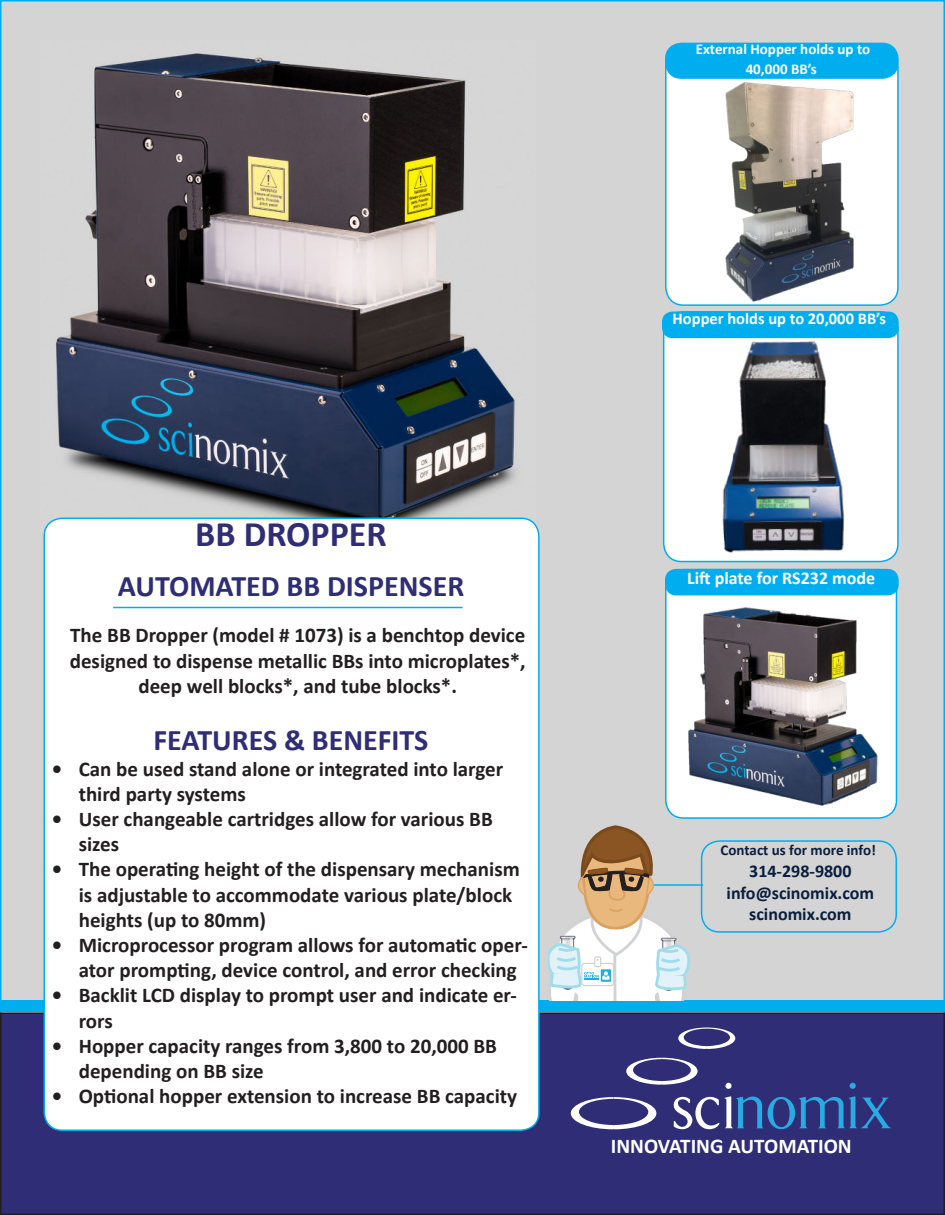
<style>
.page{position:relative;width:945px;height:1215px;background:#fff}
.page>*{position:absolute;margin:0;border:0;box-sizing:border-box;transform-origin:0 0}
.t1{font:700 36px "Calibri";color:#2e2d76}
.t2{font:700 30px "Calibri";color:#2e2d76}
.t3{font:700 21px/25.2px "Calibri";color:#231f20}
.t4{font:700 21px "Calibri";color:#fff}
.t5{font:700 18px/21.6px "Calibri";color:#0a1f3d;text-align:center}
.t6{font:700 18px "Calibri";color:#fff}
.t7{font:700 16.5px "Calibri";color:#fff}
.t8{font:700 15px/19.8px "Calibri";color:#fff;text-align:center}
.t9{font:700 15px "Calibri";color:#0a1f3d}
</style>
<div class="page">
<div style="left:1px;top:1px;width:943px;height:1213px;background:#d4d4d4"></div>
<img style="left:44px;top:53px;width:491px;height:478px">
<div style="left:666px;top:570px;width:230px;height:248px;background:#fff;border-radius:18px"></div>
<div style="left:665px;top:569px;width:232px;height:250px;border:2px solid #00aeef;border-radius:18px"></div>
<img style="left:671px;top:594px;width:220px;height:222px">
<div style="left:666px;top:570px;width:232px;height:25px;background:#00aeef;border-radius:11px"></div>
<div style="left:665px;top:569px;width:234px;height:26px;border:2px solid #00aeef;border-radius:11px"></div>
<div style="left:664px;top:312px;width:234px;height:250px;background:#fff;border-radius:18px"></div>
<div style="left:663px;top:311px;width:236px;height:251px;border:2px solid #00aeef;border-radius:18px"></div>
<img style="left:698px;top:371px;width:171px;height:190px">
<div style="left:662px;top:312px;width:237px;height:26px;background:#00aeef;border-radius:11px"></div>
<div style="left:666px;top:50px;width:232px;height:255px;background:#fff;border-radius:18px"></div>
<img style="left:679px;top:52px;width:219px;height:319px">
<div style="left:665px;top:43px;width:234px;height:36px;background:#00aeef;border-radius:17px"></div>
<div style="left:1px;top:1013px;width:943px;height:201px;background:#2e2d76"></div>
<div style="left:0;top:1012px;width:945px;height:203px;border:2px solid #231f20"></div>
<svg style="left:678px;top:1028px;width:57px;height:21px"></svg>
<svg style="left:571px;top:1058px;width:321px;height:71px"></svg>
<div style="left:1px;top:1000px;width:943px;height:12px;background:#00aeef"></div>
<div style="left:701px;top:840px;width:196px;height:93px;border:2px solid #00aeef;border-radius:18px"></div>
<hr style="left:642px;top:884px;width:61px;height:2px;background:#00aeef">
<svg style="left:548px;top:825px;width:143px;height:175px"></svg>
<div style="left:44px;top:518px;width:495px;height:612px;background:#fff;border-radius:18px"></div>
<div style="left:44px;top:518px;width:496px;height:613px;border:2px solid #00aeef;border-radius:18px"></div>
<hr style="left:113px;top:607px;width:349px;height:1px;background:#00aeef">
<p class="t8" style="left:696px;top:39px;width:176px">External Hopper holds up to<br>40,000 BB’s</p>
<h1 class="t1" style="left:195px;top:509px;width:193px">BB DROPPER</h1>
<h2 class="t2" style="left:118px;top:564px;width:348px">AUTOMATED BB DISPENSER</h2>
<p class="t3" style="left:70px;top:622px;width:457px;text-align:center">The BB Dropper (model # 1073) is a benchtop device designed to dispense metallic BBs into microplates*, deep well blocks*, and tube blocks*.</p>
<h2 class="t2" style="left:154px;top:719px;width:276px">FEATURES &amp; BENEFITS</h2>
<p class="t3" style="left:79px;top:756px;width:426px;text-indent:-27px">• Can be used stand alone or integrated into larger third party systems</p>
<p class="t3" style="left:79px;top:806px;width:416px;text-indent:-27px">• User changeable cartridges allow for various BB sizes</p>
<p class="t3" style="left:79px;top:856px;width:443px;text-indent:-27px">• The operating height of the dispensary mechanism is adjustable to accommodate various plate/block heights (up to 80mm)</p>
<p class="t3" style="left:79px;top:932px;width:451px;text-indent:-27px">• Microprocessor program allows for automatic oper&shy;ator prompting, device control, and error checking</p>
<p class="t3" style="left:79px;top:982px;width:440px;text-indent:-27px">• Backlit LCD display to prompt user and indicate er&shy;rors</p>
<p class="t3" style="left:79px;top:1033px;width:420px;text-indent:-27px">• Hopper capacity ranges from 3,800 to 20,000 BB depending on BB size</p>
<p class="t3" style="left:52px;top:1083px;width:467px">• Optional hopper extension to increase BB capacity</p>
<p class="t7" style="left:673px;top:307px;width:215px">Hopper holds up to 20,000 BB’s</p>
<p class="t6" style="left:687px;top:565px;width:190px">Lift plate for RS232 mode</p>
<p class="t9" style="left:721px;top:840px;width:157px">Contact us for more info!</p>
<p class="t5" style="left:727px;top:860px;width:149px">314-298-9800 info@scinomix.com scinomix.com</p>
<p class="t4" style="left:611px;top:1131px;width:243px">INNOVATING AUTOMATION</p>
</div>
